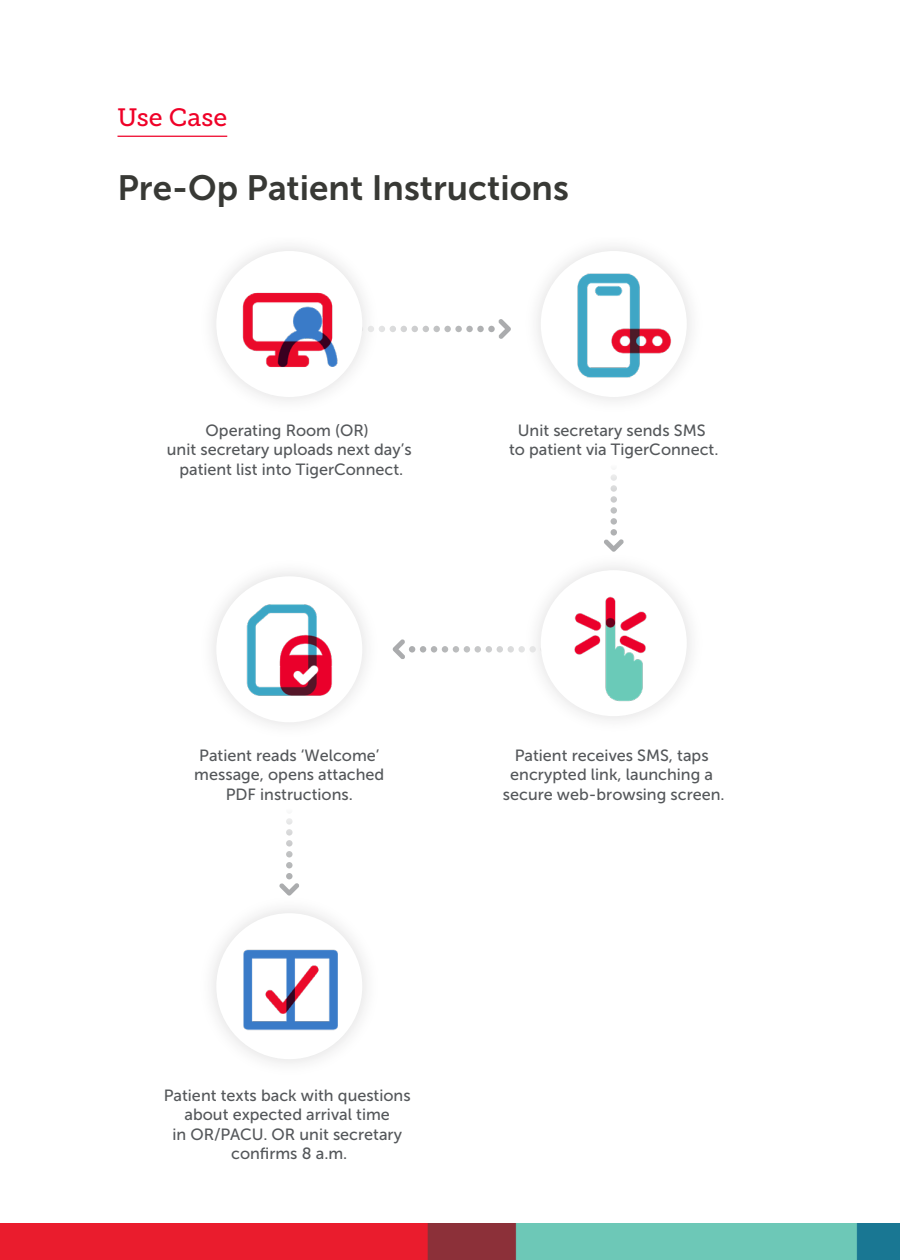
<style>
.page{position:relative;width:900px;height:1260px;background:#fff}
.page>*{position:absolute;margin:0;border:0;box-sizing:border-box;transform-origin:0 0}
.t1{font:35px "Museo Sans 700";color:#383935}
.t2{font:25px "Museo Slab 500";color:#ef0027}
.t3{font:16.25px/19.5px "Museo Sans 500";color:#54575a;text-align:center}
</style>
<div class="page">
<img style="left:0;top:1224px;width:900px;height:36px">
<hr style="left:118px;top:136px;width:109px;height:1px;background:#ef0027">
<svg style="left:389px;top:319px;width:122px;height:20px"></svg>
<svg style="left:393px;top:639px;width:121px;height:20px"></svg>
<img style="left:518px;top:566px;width:173px;height:154px">
<div style="left:541px;top:570px;width:146px;height:146px;background:#fff;border-radius:50%"></div>
<svg style="left:604px;top:474px;width:20px;height:78px"></svg>
<svg style="left:279px;top:818px;width:20px;height:71px"></svg>
<img style="left:212px;top:889px;width:155px;height:175px">
<div style="left:216px;top:913px;width:146px;height:146px;background:#fff;border-radius:50%"></div>
<img style="left:238px;top:292px;width:104px;height:95px">
<img style="left:555px;top:592px;width:113px;height:113px">
<img style="left:243px;top:949px;width:97px;height:91px">
<img style="left:568px;top:269px;width:112px;height:113px">
<img style="left:246px;top:604px;width:87px;height:92px">
<p class="t2" style="left:118px;top:104px;width:111px">Use Case</p>
<p class="t1" style="left:118px;top:169px;width:453px">Pre-Op Patient Instructions</p>
<p class="t3" style="left:167px;top:420px;width:246px">Operating Room (OR)<br>unit secretary uploads next day’s patient list into TigerConnect.</p>
<p class="t3" style="left:509px;top:420px;width:211px">Unit secretary sends SMS<br>to patient via TigerConnect.</p>
<p class="t3" style="left:194px;top:745px;width:192px">Patient reads ‘Welcome’ message, opens attached<br>PDF instructions.</p>
<p class="t3" style="left:503px;top:745px;width:223px">Patient receives SMS, taps encrypted link, launching a secure web-browsing screen.</p>
<p class="t3" style="left:164px;top:1085px;width:248px">Patient texts back with questions about expected arrival time<br>in OR/PACU. OR unit secretary confirms 8 a.m.</p>
</div>
